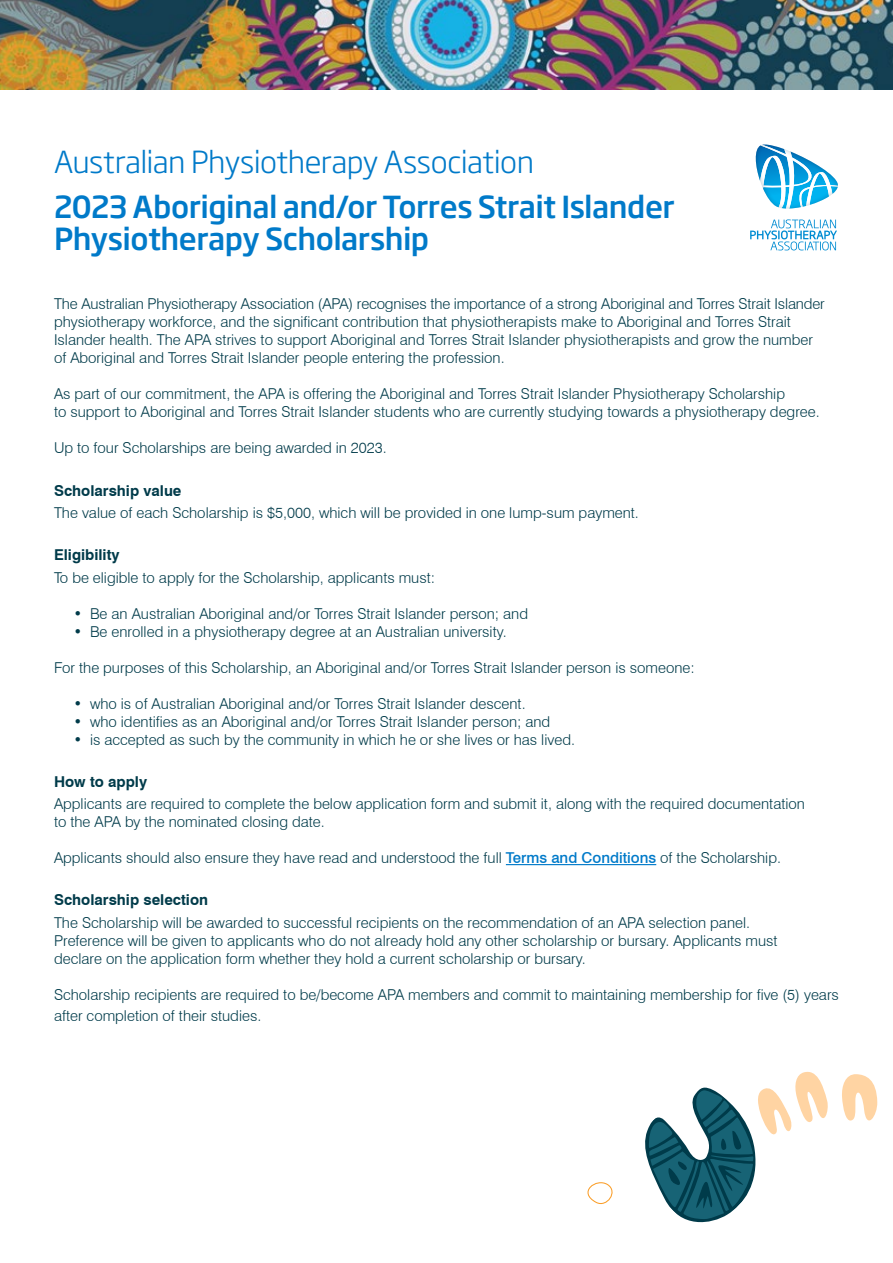
<style>
.page{position:relative;width:893px;height:1263px;background:#fff}
.page>*{position:absolute;margin:0;border:0;box-sizing:border-box;transform-origin:0 0}
.t1{font:500 30px/32.4px "Soho Gothic Std";letter-spacing:-.015em;color:#007ac9}
.t2{font:300 30px "Soho Gothic Std";letter-spacing:-.02em;color:#007ac9}
.t3{font:300 15px/18px "Swiss 721 BT";color:#003b4a}
.t4{font:700 15px "Swiss 721 BT";color:#003b4a}
.s1{font-weight:500;color:#007ac9}
</style>
<div class="page">
<hr style="left:506px;top:864px;width:150px;height:1px;background:#007ac9">
<svg style="left:750px;top:219px;width:87px;height:31px"></svg>
<svg style="left:755px;top:145px;width:83px;height:64px"></svg>
<svg style="left:587px;top:1182px;width:26px;height:22px"></svg>
<svg style="left:842px;top:1074px;width:36px;height:47px"></svg>
<svg style="left:645px;top:1071px;width:183px;height:152px"></svg>
<img style="left:0;top:0;width:893px;height:89px">
<h1 class="t2" style="left:54px;top:143px;width:482px">Australian Physiotherapy Association</h1>
<h1 class="t1" style="left:54px;top:191px;width:622px">2023 Aboriginal and/or Torres Strait Islander<br>Physiotherapy Scholarship</h1>
<p class="t3" style="left:54px;top:295px;width:772px">The Australian Physiotherapy Association (APA) recognises the importance of a strong Aboriginal and Torres Strait Islander physiotherapy workforce, and the significant contribution that physiotherapists make to Aboriginal and Torres Strait Islander health. The APA strives to support Aboriginal and Torres Strait Islander physiotherapists and grow the number of Aboriginal and Torres Strait Islander people entering the profession.</p>
<p class="t3" style="left:54px;top:385px;width:767px">As part of our commitment, the APA is offering the Aboriginal and Torres Strait Islander Physiotherapy Scholarship<br>to support to Aboriginal and Torres Strait Islander students who are currently studying towards a physiotherapy degree.</p>
<p class="t3" style="left:54px;top:439px;width:334px">Up to four Scholarships are being awarded in 2023.</p>
<p class="t4" style="left:54px;top:481px;width:129px">Scholarship value</p>
<p class="t3" style="left:54px;top:503px;width:586px">The value of each Scholarship is $5,000, which will be provided in one lump-sum payment.</p>
<p class="t4" style="left:54px;top:545px;width:67px">Eligibility</p>
<p class="t3" style="left:54px;top:568px;width:383px">To be eligible to apply for the Scholarship, applicants must:</p>
<p class="t3" style="left:74px;top:604px;width:456px">• Be an Australian Aboriginal and/or Torres Strait Islander person; and</p>
<p class="t3" style="left:74px;top:622px;width:435px">• Be enrolled in a physiotherapy degree at an Australian university.</p>
<p class="t3" style="left:54px;top:658px;width:642px">For the purposes of this Scholarship, an Aboriginal and/or Torres Strait Islander person is someone:</p>
<p class="t3" style="left:74px;top:694px;width:454px">• who is of Australian Aboriginal and/or Torres Strait Islander descent.</p>
<p class="t3" style="left:74px;top:712px;width:478px">• who identifies as an Aboriginal and/or Torres Strait Islander person; and</p>
<p class="t3" style="left:74px;top:730px;width:503px">• is accepted as such by the community in which he or she lives or has lived.</p>
<p class="t4" style="left:54px;top:772px;width:95px">How to apply</p>
<p class="t3" style="left:54px;top:794px;width:752px">Applicants are required to complete the below application form and submit it, along with the required documentation to the APA by the nominated closing date.</p>
<p class="t3" style="left:54px;top:848px;width:728px">Applicants should also ensure they have read and understood the full <span class="s1">Terms and Conditions</span> of the Scholarship.</p>
<p class="t4" style="left:54px;top:890px;width:156px">Scholarship selection</p>
<p class="t3" style="left:54px;top:913px;width:725px">The Scholarship will be awarded to successful recipients on the recommendation of an APA selection panel.<br>Preference will be given to applicants who do not already hold any other scholarship or bursary. Applicants must declare on the application form whether they hold a current scholarship or bursary.</p>
<p class="t3" style="left:54px;top:983px;width:786px;line-height:21.6px">Scholarship recipients are required to be/become APA members and commit to maintaining membership for five (5) years after completion of their studies.</p>
</div>
